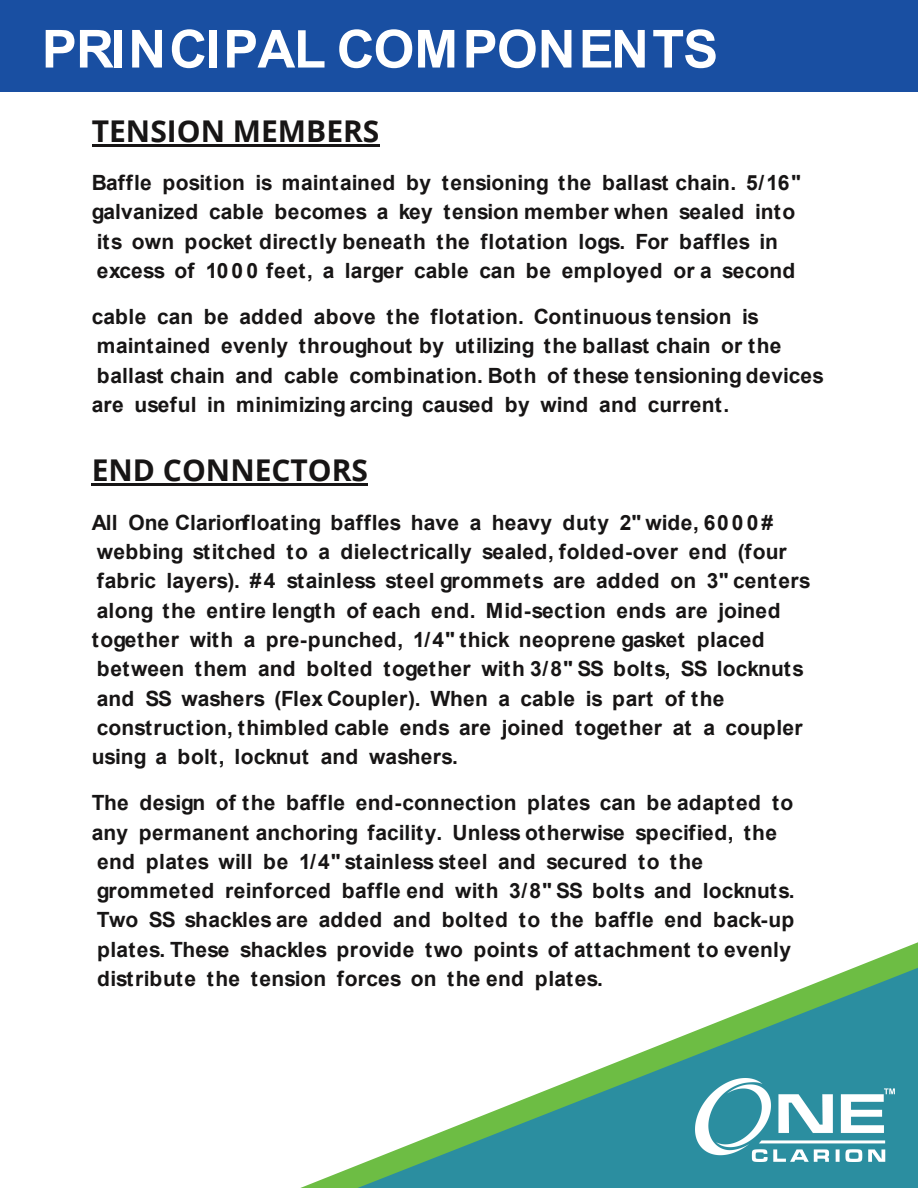
<style>
.page{position:relative;width:918px;height:1188px;background:#fff}
.page>*{position:absolute;margin:0;border:0;box-sizing:border-box;transform-origin:0 0}
.t1{font:700 52.5px "Arial";letter-spacing:-.015em;color:#fff}
.t2{font:700 30px "Open Sans";color:#171515}
.t3{font:700 21px/29.2px "Arial";letter-spacing:.01em;color:#171515}
</style>
<div class="page">
<div style="left:0;top:0;width:918px;height:91px;background:#194fa2"></div>
<hr style="left:92px;top:145px;width:287px;height:2px;background:#171515">
<hr style="left:92px;top:483px;width:276px;height:3px;background:#171515">
<svg style="left:300px;top:942px;width:618px;height:246px"></svg>
<svg style="left:358px;top:968px;width:560px;height:220px"></svg>
<img style="left:695px;top:1079px;width:200px;height:83px">
<h1 class="t1" style="left:42px;top:12px;width:678px">PRINCIPAL COMPONENTS</h1>
<h2 class="t2" style="left:92px;top:110px;width:289px">TENSION MEMBERS</h2>
<p class="t3" style="left:92px;top:168px;width:711px">Baffle position is maintained by tensioning the ballast chain. 5/16" galvanized cable becomes a key tension member when sealed into its own pocket directly beneath the flotation logs. For baffles in excess of 10 0 0 feet, a larger cable can be employed or a second</p>
<p class="t3" style="left:92px;top:302px;width:734px">cable can be added above the flotation. Continuous tension is maintained evenly throughout by utilizing the ballast chain or the ballast chain and cable combination. Both of these tensioning devices are useful in minimizing arcing caused by wind and current.</p>
<h2 class="t2" style="left:92px;top:449px;width:278px">END CONNECTORS</h2>
<p class="t3" style="left:92px;top:508px;width:721px">All One Clarionfloating baffles have a heavy duty 2" wide, 60 0 0 # webbing stitched to a dielectrically sealed, folded-over end (four fabric layers). #4 stainless steel grommets are added on 3" centers along the entire length of each end. Mid-section ends are joined together with a pre-punched, 1/4" thick neoprene gasket placed between them and bolted together with 3/8" SS bolts, SS locknuts and SS washers (Flex Coupler). When a cable is part of the construction, thimbled cable ends are joined together at a coupler using a bolt, locknut and washers.</p>
<p class="t3" style="left:92px;top:789px;width:704px">The design of the baffle end-connection plates can be adapted to any permanent anchoring facility. Unless otherwise specified, the end plates will be 1/4" stainless steel and secured to the grommeted reinforced baffle end with 3/8" SS bolts and locknuts.<br>Two SS shackles are added and bolted to the baffle end back-up plates. These shackles provide two points of attachment to evenly distribute the tension forces on the end plates.</p>
</div>
